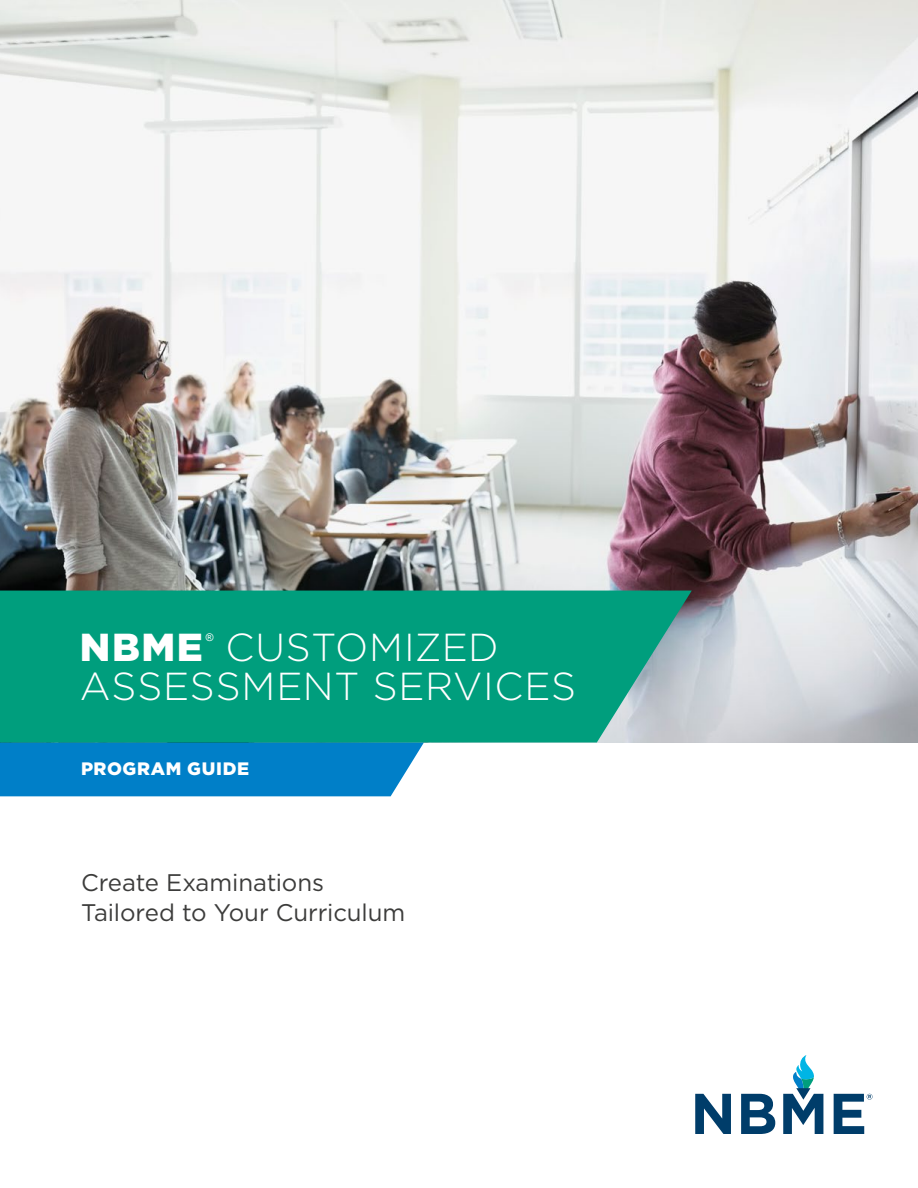
<style>
.page{position:relative;width:918px;height:1188px;background:#fff}
.page>*{position:absolute;margin:0;border:0;box-sizing:border-box;transform-origin:0 0}
.t1{font:300 39px/39px "Gotham";letter-spacing:.02em;color:#fff}
.t2{font:900 39px "Gotham";color:#fff}
.t3{font:24px/30px "Gotham";letter-spacing:-.005em;color:#3c3c3b}
.t4{font:900 18px "Gotham";letter-spacing:.035em;color:#fff}
.t5{font:10.5px "Arial";color:#fff}
</style>
<div class="page">
<img style="left:0;top:0;width:918px;height:742px">
<div style="left:0;top:742px;width:424px;height:54px;background:#007fc8"></div>
<div style="left:0;top:591px;width:692px;height:151px;background:#009e7d"></div>
<svg style="left:695px;top:1094px;width:36px;height:40px"></svg>
<svg style="left:741px;top:1094px;width:34px;height:40px"></svg>
<svg style="left:783px;top:1055px;width:40px;height:79px"></svg>
<svg style="left:834px;top:1094px;width:39px;height:40px"></svg>
<h1 class="t1" style="left:80px;top:626px;width:498px;text-indent:146px">CUSTOMIZED<br>ASSESSMENT SERVICES</h1>
<h1 class="t2" style="left:80px;top:620px;width:125px">NBME</h1>
<p class="t5" style="left:206px;top:630px;width:9px">®</p>
<p class="t4" style="left:81px;top:756px;width:170px">PROGRAM GUIDE</p>
<p class="t3" style="left:81px;top:867px;width:326px">Create Examinations<br>Tailored to Your Curriculum</p>
</div>
